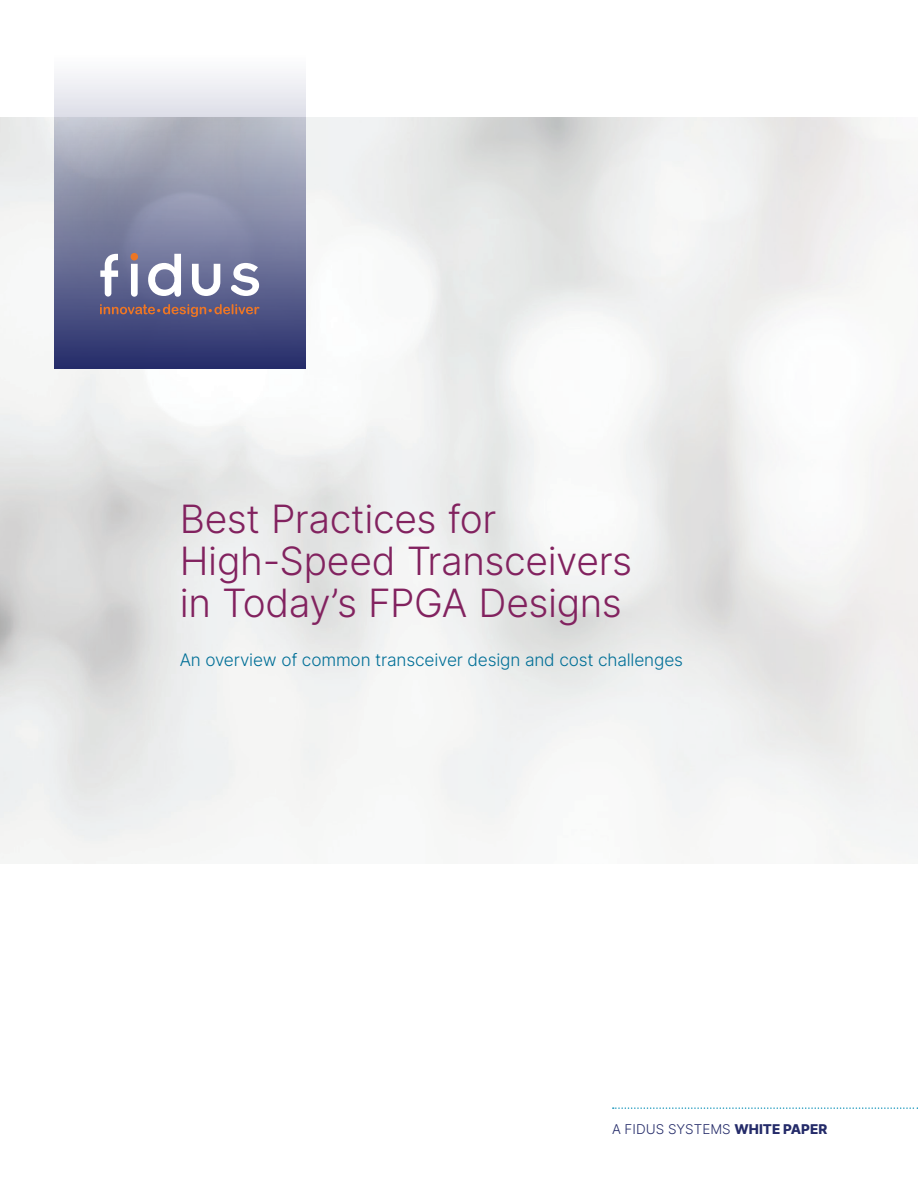
<style>
.page{position:relative;width:918px;height:1188px;background:#fff}
.page>*{position:absolute;margin:0;border:0;box-sizing:border-box;transform-origin:0 0}
.t1{font:300 39px/42px "Inter";letter-spacing:-.01em;color:#82225f}
.t2{font:300 17.25px "Inter";letter-spacing:-.01em;color:#006f97}
.t3{font:300 13.5px "Inter";color:#242b69}
.s1{font-weight:800}
</style>
<div class="page">
<svg style="left:613px;top:1107px;width:305px;height:2px"></svg>
<svg style="left:54px;top:74px;width:252px;height:295px;background:#8a8eab"></svg>
<svg style="left:192px;top:264px;width:28px;height:32px"></svg>
<svg style="left:131px;top:254px;width:50px;height:43px"></svg>
<svg style="left:100px;top:254px;width:18px;height:43px"></svg>
<svg style="left:231px;top:263px;width:28px;height:33px"></svg>
<div style="left:131px;top:253px;width:7px;height:7px;background:#ed7625;border-radius:50%"></div>
<svg style="left:100px;top:304px;width:159px;height:13px;background:#7b5d68"></svg>
<p class="t1" style="left:180px;top:497px;width:454px">Best Practices for<br>High-Speed Transceivers in Today’s FPGA Designs</p>
<p class="t2" style="left:180px;top:647px;width:505px">An overview of common transceiver design and cost challenges</p>
<p class="t3" style="left:612px;top:1119px;width:217px">A FIDUS SYSTEMS <span class="s1">WHITE PAPER</span></p>
</div>
